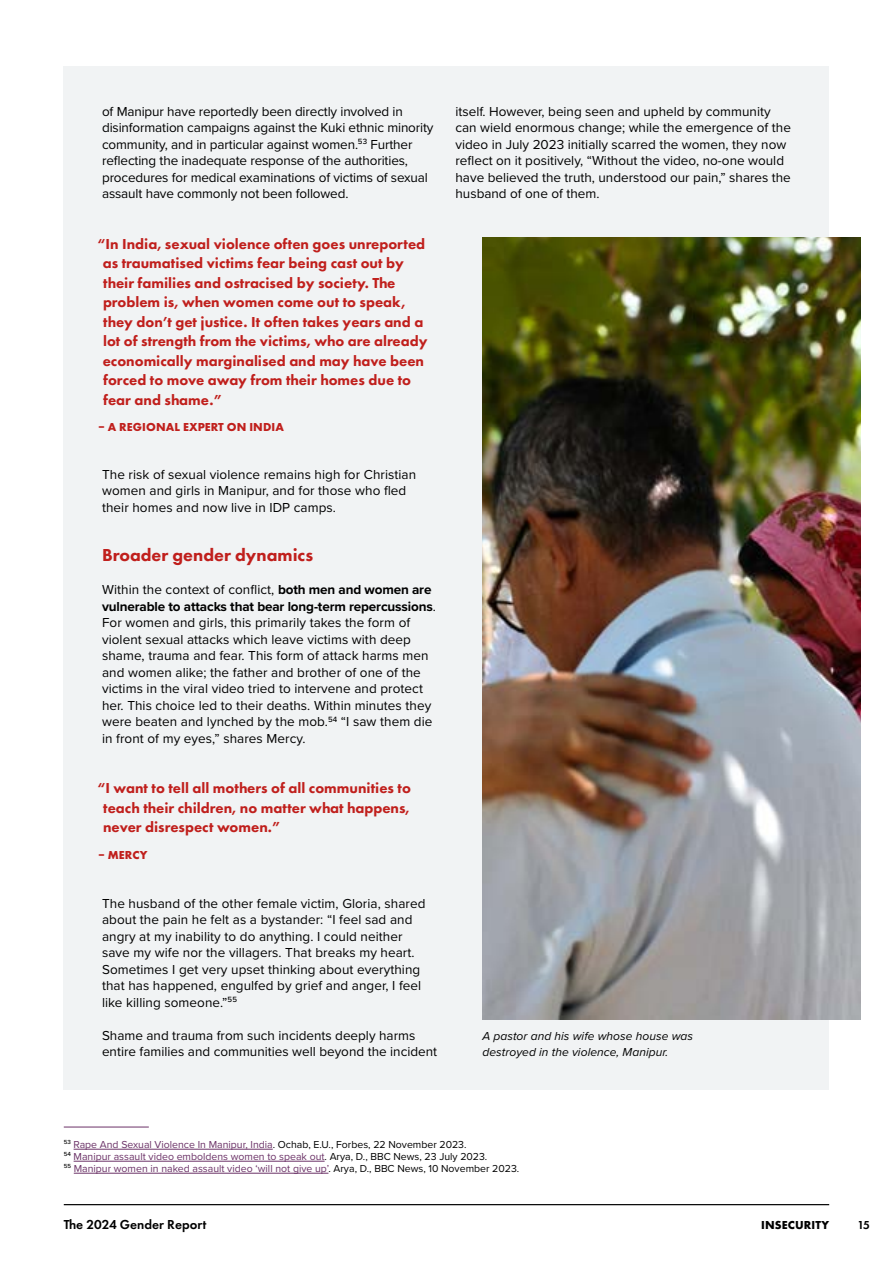
<style>
.page{position:relative;width:893px;height:1263px;background:#fff}
.page>*{position:absolute;margin:0;border:0;box-sizing:border-box;transform-origin:0 0}
.t1{font:800 18px "Futura PT";color:#c01f1c}
.t2{font:800 15px/19.5px "Futura PT";color:#c01f1c}
.t3{font:13.5px/16.5px "Proxima Nova";letter-spacing:.005em;color:#000}
.t4{font:600 13.5px "Futura PT";color:#000}
.t5{font:italic 12px/16.5px "Proxima Nova";letter-spacing:.005em;color:#000}
.t6{font:700 12px "Futura PT";letter-spacing:.01em;color:#c01f1c}
.t7{font:700 12px "Futura PT";letter-spacing:.01em;color:#000}
.t8{font:600 12px "Futura PT";color:#000}
.t9{font:10.5px/12px "Proxima Nova";color:#6b3267}
.s1{font-weight:700}
.s2{color:#000}
</style>
<div class="page">
<hr style="left:64px;top:1204px;width:765px;height:1px;background:#000">
<div style="left:64px;top:66px;width:765px;height:1023px;background:#f1f3f4"></div>
<hr style="left:64px;top:1127px;width:85px;height:1px;background:#6b3267">
<hr style="left:74px;top:1149px;width:199px;height:1px;background:#6b3267">
<hr style="left:74px;top:1161px;width:251px;height:1px;background:#6b3267">
<hr style="left:74px;top:1173px;width:254px;height:1px;background:#6b3267">
<img style="left:482px;top:238px;width:379px;height:781px">
<p class="t3" style="left:102px;top:102px;width:333px">of Manipur have reportedly been directly involved in disinformation campaigns against the Kuki ethnic minority community, and in particular against women.<sup>53</sup> Further reflecting the inadequate response of the authorities, procedures for medical examinations of victims of sexual assault have commonly not been followed.</p>
<p class="t2" style="left:103px;top:233px;width:326px;text-indent:-5px">“In India, sexual violence often goes unreported as traumatised victims fear being cast out by their families and ostracised by society. The problem is, when women come out to speak, they don’t get justice. It often takes years and a lot of strength from the victims, who are already economically marginalised and may have been forced to move away from their homes due to fear and shame.”</p>
<p class="t6" style="left:98px;top:419px;width:187px">– A REGIONAL EXPERT ON INDIA</p>
<p class="t3" style="left:102px;top:465px;width:316px">The risk of sexual violence remains high for Christian women and girls in Manipur, and for those who fled their homes and now live in IDP camps.</p>
<h1 class="t1" style="left:102px;top:544px;width:213px">Broader gender dynamics</h1>
<p class="t3" style="left:102px;top:581px;width:335px">Within the context of conflict, <span class="s1">both men and women are vulnerable to attacks that bear long-term repercussions</span>.<br>For women and girls, this primarily takes the form of violent sexual attacks which leave victims with deep shame, trauma and fear. This form of attack harms men and women alike; the father and brother of one of the victims in the viral video tried to intervene and protect her. This choice led to their deaths. Within minutes they were beaten and lynched by the mob.<sup>54</sup> “I saw them die in front of my eyes,” shares Mercy.</p>
<p class="t2" style="left:103px;top:778px;width:309px;text-align:justify;text-indent:-6px">“I want to tell all mothers of all communities to teach their children, no matter what happens, never disrespect women.”</p>
<p class="t6" style="left:98px;top:847px;width:51px">– MERCY</p>
<p class="t3" style="left:102px;top:894px;width:325px">The husband of the other female victim, Gloria, shared about the pain he felt as a bystander: “I feel sad and angry at my inability to do anything. I could neither save my wife nor the villagers. That breaks my heart.<br>Sometimes I get very upset thinking about everything that has happened, engulfed by grief and anger, I feel like killing someone.”<sup>55</sup></p>
<p class="t3" style="left:102px;top:1026px;width:337px">Shame and trauma from such incidents deeply harms entire families and communities well beyond the incident</p>
<p class="t3" style="left:455px;top:102px;width:337px">itself. However, being seen and upheld by community can wield enormous change; while the emergence of the video in July 2023 initially scarred the women, they now reflect on it positively, “Without the video, no-one would have believed the truth, understood our pain,” shares the husband of one of them.</p>
<p class="t5" style="left:482px;top:1027px;width:212px">A pastor and his wife whose house was destroyed in the violence, Manipur.</p>
<p class="t9" style="left:64px;top:1137px;width:457px"><sup>53</sup> Rape And Sexual Violence In Manipur, India<span class="s2">. Ochab, E.U., Forbes, 22 November 2023.<br></span><sup>54</sup> Manipur assault video emboldens women to speak out<span class="s2">. Arya, D., BBC News, 23 July 2023.<br></span><sup>55</sup> Manipur women in naked assault video ‘will not give up’<span class="s2">. Arya, D., BBC News, 10 November 2023.</span></p>
<p class="t4" style="left:64px;top:1216px;width:144px">The 2024 Gender Report</p>
<p class="t7" style="left:761px;top:1217px;width:69px">INSECURITY</p>
<p class="t8" style="left:857px;top:1217px;width:14px">15</p>
</div>
